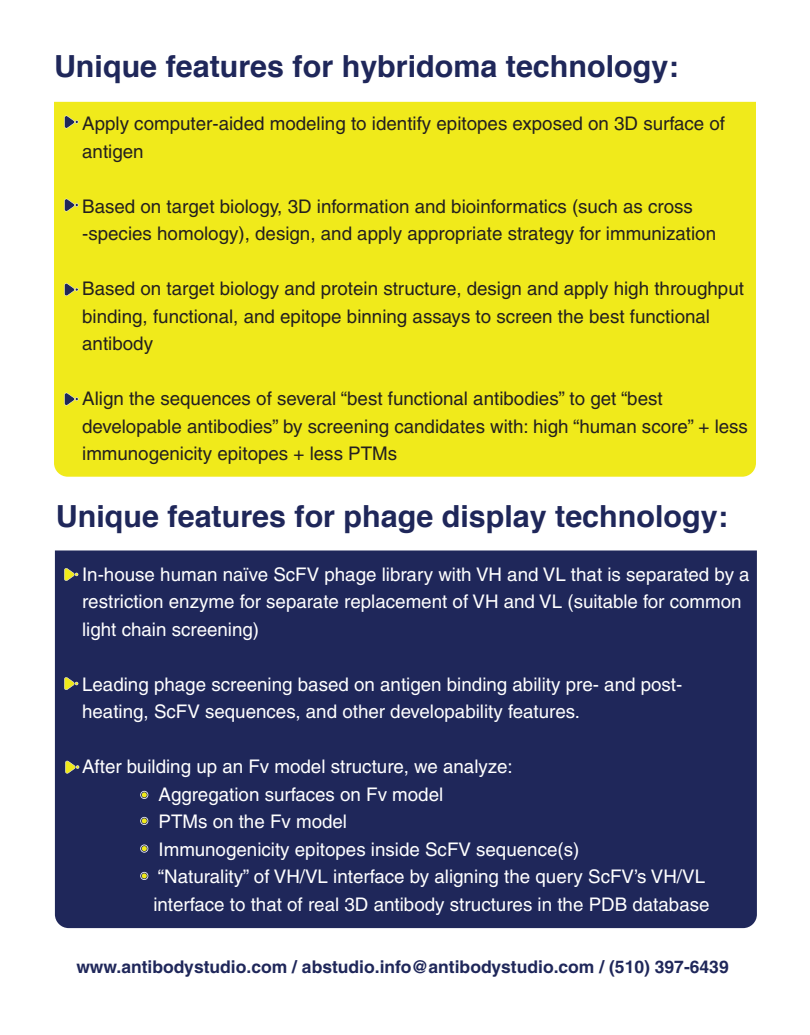
<style>
.page{position:relative;width:810px;height:1035px;background:#fff}
.page>*{position:absolute;margin:0;border:0;box-sizing:border-box;transform-origin:0 0}
.t1{font:700 30.5px "Helvetica";color:#1f275a}
.t2{font:18.75px/27.5px "Helvetica";color:#fff}
.t3{font:18.75px/27.5px "Helvetica";color:#231f20}
.t4{font:700 17.5px "Helvetica";color:#1f275a}
</style>
<div class="page">
<div style="left:54px;top:102px;width:702px;height:375px;background:#f0ea1b"></div>
<svg style="left:64px;top:283px;width:14px;height:13px"></svg>
<svg style="left:64px;top:392px;width:14px;height:14px"></svg>
<svg style="left:64px;top:198px;width:14px;height:14px"></svg>
<svg style="left:64px;top:115px;width:14px;height:14px"></svg>
<div style="left:55px;top:550px;width:702px;height:378px;background:#1f275a"></div>
<svg style="left:64px;top:677px;width:14px;height:13px"></svg>
<svg style="left:140px;top:791px;width:8px;height:8px"></svg>
<svg style="left:140px;top:817px;width:8px;height:8px"></svg>
<svg style="left:64px;top:568px;width:14px;height:13px"></svg>
<svg style="left:140px;top:845px;width:8px;height:8px"></svg>
<svg style="left:140px;top:872px;width:8px;height:8px"></svg>
<svg style="left:65px;top:760px;width:14px;height:14px"></svg>
<h1 class="t1" style="left:54px;top:47px;width:626px">Unique features for hybridoma technology:</h1>
<p class="t3" style="left:82px;top:110px;width:644px">Apply computer-aided modeling to identify epitopes exposed on 3D surface of antigen</p>
<p class="t3" style="left:82px;top:192px;width:635px">Based on target biology, 3D information and bioinformatics (such as cross -species homology), design, and apply appropriate strategy for immunization</p>
<p class="t3" style="left:82px;top:275px;width:663px">Based on target biology and protein structure, design and apply high throughput binding, functional, and epitope binning assays to screen the best functional antibody</p>
<p class="t3" style="left:82px;top:385px;width:667px">Align the sequences of several “best functional antibodies” to get “best developable antibodies” by screening candidates with: high “human score” + less immunogenicity epitopes + less PTMs</p>
<h1 class="t1" style="left:56px;top:497px;width:673px">Unique features for phage display technology:</h1>
<p class="t2" style="left:82px;top:560px;width:669px">In-house human naïve ScFV phage library with VH and VL that is separated by a restriction enzyme for separate replacement of VH and VL (suitable for common light chain screening)</p>
<p class="t2" style="left:82px;top:670px;width:602px">Leading phage screening based on antigen binding ability pre- and post&shy;heating, ScFV sequences, and other developability features.</p>
<p class="t2" style="left:153px;top:753px;width:558px;text-indent:-71px">After building up an Fv model structure, we analyze:<br>Aggregation surfaces on Fv model<br>PTMs on the Fv model<br>Immunogenicity epitopes inside ScFV sequence(s)<br>“Naturality” of VH/VL interface by aligning the query ScFV’s VH/VL interface to that of real 3D antibody structures in the PDB database</p>
<p class="t4" style="left:76px;top:956px;width:654px">www.antibodystudio.com / abstudio.info@antibodystudio.com / (510) 397-6439</p>
</div>
